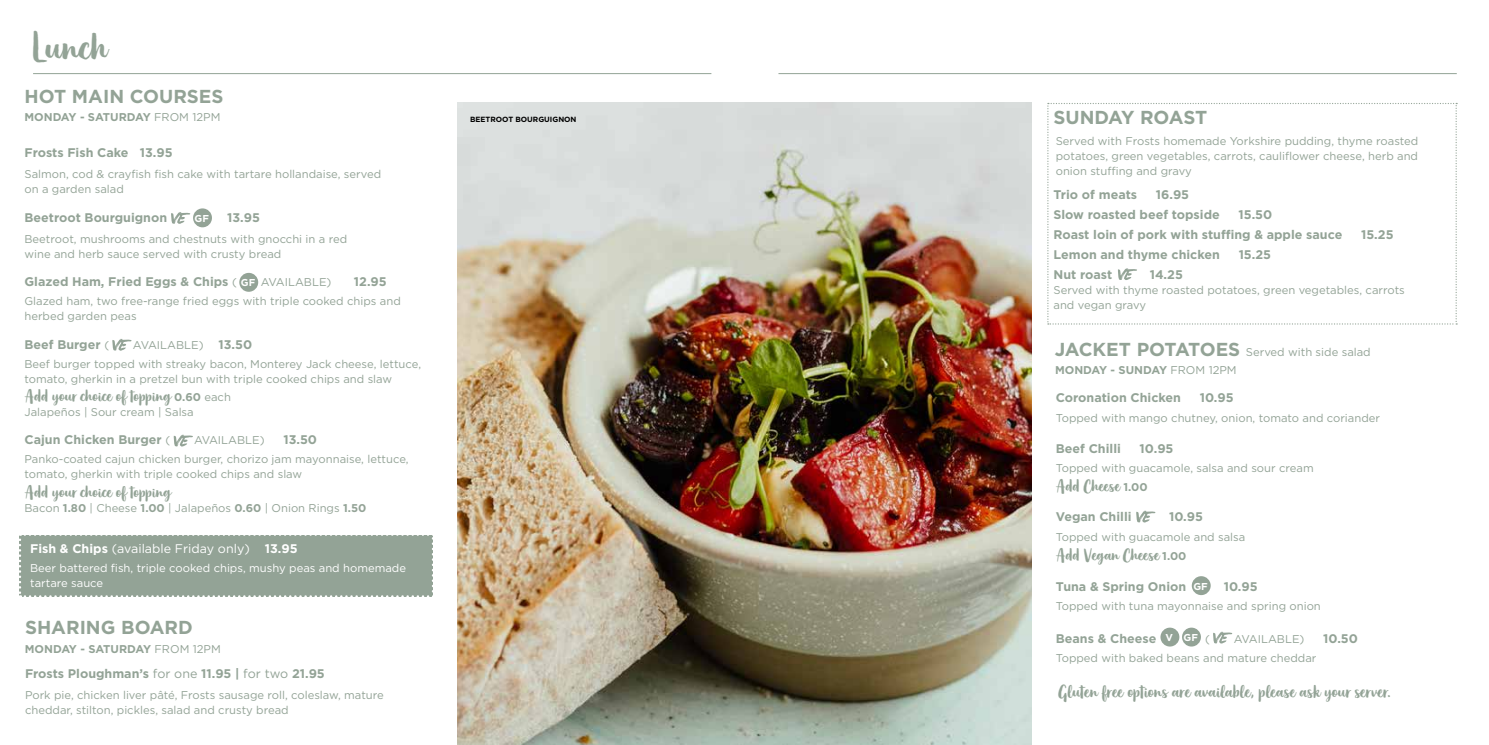
<style>
.page{position:relative;width:1489px;height:745px;background:#fff}
.page>*{position:absolute;margin:0;border:0;box-sizing:border-box;transform-origin:0 0}
.t1{font:40px "Organika Script";color:#93a396}
.t2{font:18.75px "Organika Script";color:#93a396}
.t3{font:700 18.75px "Gotham";color:#93a396}
.t4{font:17.5px "Organika Script";color:#93a396}
.t5{font:700 12.5px/20px "Gotham";color:#93a396}
.t6{font:12.5px "Gotham";color:#fff}
.t7{font:11.25px/15px "Gotham";color:#93a396}
.t8{font:700 11.25px "Gotham";color:#93a396}
.t9{font:11.25px/15px "Gotham";color:#fff}
.t10{font:700 10px "Gotham";color:#fff}
.t11{font:700 7.5px "Gotham";color:#000}
.s1{font-weight:400}
.s2{font-weight:400;font-size:11.25px}
.s3{font-weight:700;font-size:12.5px}
.s4{font-family:"Gotham";font-weight:700;font-size:11.25px}
.s5{font-family:"Gotham";font-size:11.25px}
.s6{font-weight:700}
.s7{font-weight:700;font-size:18.75px}
</style>
<div class="page">
<img style="left:457px;top:103px;width:574px;height:641px">
<hr style="left:33px;top:73px;width:678px;height:1px;background:#93a396">
<svg style="left:174px;top:434px;width:19px;height:12px"></svg>
<div style="left:239px;top:273px;width:19px;height:18px;background:#93a396;border-radius:50%"></div>
<hr style="left:778px;top:73px;width:678px;height:1px;background:#93a396">
<svg style="left:1136px;top:510px;width:19px;height:12px"></svg>
<div style="left:1160px;top:627px;width:19px;height:19px;background:#93a396;border-radius:50%"></div>
<div style="left:1181px;top:627px;width:19px;height:19px;background:#93a396;border-radius:50%"></div>
<div style="left:1191px;top:575px;width:19px;height:19px;background:#93a396;border-radius:50%"></div>
<svg style="left:1213px;top:631px;width:19px;height:12px"></svg>
<div style="left:19px;top:535px;width:414px;height:62px;background:#93a396"></div>
<svg style="left:1047px;top:103px;width:409px;height:221px"></svg>
<svg style="left:112px;top:339px;width:20px;height:11px"></svg>
<svg style="left:171px;top:212px;width:19px;height:12px"></svg>
<div style="left:193px;top:208px;width:19px;height:19px;background:#93a396;border-radius:50%"></div>
<h1 class="t1" style="left:31px;top:23px;width:77px">Lunch</h1>
<h2 class="t3" style="left:24px;top:83px;width:200px">HOT MAIN COURSES</h2>
<p class="t8" style="left:24px;top:109px;width:197px">MONDAY - SATURDAY <span class="s1">FROM 12PM</span></p>
<p class="t5" style="left:24px;top:142px;width:150px">Frosts Fish Cake 13.95</p>
<p class="t7" style="left:24px;top:166px;width:358px">Salmon, cod &amp; crayfish fish cake with tartare hollandaise, served on a garden salad</p>
<p class="t5" style="left:24px;top:207px;width:144px">Beetroot Bourguignon</p>
<p class="t5" style="left:227px;top:207px;width:34px">13.95</p>
<p class="t7" style="left:24px;top:231px;width:324px">Beetroot, mushrooms and chestnuts with gnocchi in a red wine and herb sauce served with crusty bread</p>
<p class="t5" style="left:24px;top:271px;width:214px">Glazed Ham, Fried Eggs &amp; Chips <span class="s2">(</span></p>
<p class="t7" style="left:261px;top:274px;width:72px">AVAILABLE)</p>
<p class="t5" style="left:354px;top:271px;width:34px">12.95</p>
<p class="t7" style="left:24px;top:293px;width:378px">Glazed ham, two free-range fried eggs with triple cooked chips and herbed garden peas</p>
<p class="t5" style="left:24px;top:334px;width:86px">Beef Burger <span class="s2">(</span></p>
<p class="t10" style="left:195px;top:211px;width:16px">GF</p>
<p class="t10" style="left:241px;top:276px;width:16px">GF</p>
<p class="t7" style="left:24px;top:334px;width:398px;line-height:19px;text-indent:108px">AVAILABLE) <span class="s3">13.50<br></span>Beef burger topped with streaky bacon, Monterey Jack cheese, lettuce,</p>
<p class="t7" style="left:24px;top:370px;width:369px">tomato, gherkin in a pretzel bun with triple cooked chips and slaw</p>
<h3 class="t4" style="left:24px;top:385px;width:208px">Add your choice of topping <span class="s4">0.60</span> <span class="s5">each</span></h3>
<p class="t7" style="left:24px;top:404px;width:171px">Jalapeños | Sour cream | Salsa</p>
<p class="t5" style="left:24px;top:429px;width:147px">Cajun Chicken Burger <span class="s2">(</span></p>
<p class="t7" style="left:194px;top:432px;width:72px">AVAILABLE)</p>
<p class="t5" style="left:283px;top:429px;width:35px">13.50</p>
<p class="t7" style="left:24px;top:451px;width:385px">Panko-coated cajun chicken burger, chorizo jam mayonnaise, lettuce, tomato, gherkin with triple cooked chips and slaw</p>
<h3 class="t4" style="left:24px;top:481px;width:147px">Add your choice of topping</h3>
<p class="t7" style="left:24px;top:500px;width:343px">Bacon <span class="s6">1.80</span> | Cheese <span class="s6">1.00</span> | Jalapeños <span class="s6">0.60</span> | Onion Rings <span class="s6">1.50</span></p>
<p class="t6" style="left:30px;top:540px;width:269px"><span class="s6">Fish &amp; Chips</span> (available Friday only) <span class="s6">13.95</span></p>
<p class="t9" style="left:30px;top:559px;width:377px">Beer battered fish, triple cooked chips, mushy peas and homemade tartare sauce</p>
<h2 class="t3" style="left:25px;top:614px;width:169px">SHARING BOARD</h2>
<p class="t8" style="left:25px;top:641px;width:197px">MONDAY - SATURDAY <span class="s1">FROM 12PM</span></p>
<p class="t5" style="left:25px;top:663px;width:301px">Frosts Ploughman’s <span class="s1">for one</span> 11.95 | <span class="s1">for two</span> 21.95</p>
<p class="t7" style="left:25px;top:686px;width:360px">Pork pie, chicken liver pâté, Frosts sausage roll, coleslaw, mature cheddar, stilton, pickles, salad and crusty bread</p>
<p class="t11" style="left:470px;top:114px;width:108px">BEETROOT BOURGUIGNON</p>
<h2 class="t3" style="left:1053px;top:105px;width:155px">SUNDAY ROAST</h2>
<p class="t7" style="left:1055px;top:133px;width:364px;text-align:justify">Served with Frosts homemade Yorkshire pudding, thyme roasted potatoes, green vegetables, carrots, cauliflower cheese, herb and onion stuffing and gravy</p>
<p class="t5" style="left:1053px;top:184px;width:85px">Trio of meats</p>
<p class="t5" style="left:1053px;top:184px;width:168px;text-indent:102px">16.95<br>Slow roasted beef topside</p>
<p class="t5" style="left:1053px;top:204px;width:290px;text-indent:185px">15.50<br>Roast loin of pork with stuffing &amp; apple sauce</p>
<p class="t5" style="left:1360px;top:224px;width:34px">15.25</p>
<p class="t5" style="left:1053px;top:244px;width:168px">Lemon and thyme chicken</p>
<p class="t5" style="left:1238px;top:244px;width:34px">15.25</p>
<p class="t5" style="left:1053px;top:264px;width:60px">Nut roast</p>
<p class="t5" style="left:1149px;top:264px;width:35px">14.25</p>
<p class="t7" style="left:1053px;top:282px;width:353px">Served with thyme roasted potatoes, green vegetables, carrots and vegan gravy</p>
<p class="t7" style="left:1054px;top:344px;width:317px"><span class="s7">JACKET POTATOES</span> Served with side salad</p>
<p class="t8" style="left:1054px;top:362px;width:183px">MONDAY - SUNDAY <span class="s1">FROM 12PM</span></p>
<p class="t5" style="left:1055px;top:387px;width:127px">Coronation Chicken</p>
<p class="t5" style="left:1199px;top:387px;width:35px">10.95</p>
<p class="t7" style="left:1055px;top:409px;width:326px">Topped with mango chutney, onion, tomato and coriander</p>
<p class="t5" style="left:1055px;top:438px;width:66px">Beef Chilli</p>
<p class="t5" style="left:1139px;top:438px;width:35px">10.95</p>
<p class="t7" style="left:1055px;top:460px;width:259px">Topped with guacamole, salsa and sour cream</p>
<h3 class="t4" style="left:1055px;top:475px;width:93px">Add Cheese <span class="s4">1.00</span></h3>
<p class="t5" style="left:1055px;top:506px;width:77px">Vegan Chilli</p>
<p class="t5" style="left:1168px;top:506px;width:35px">10.95</p>
<p class="t7" style="left:1055px;top:529px;width:191px">Topped with guacamole and salsa</p>
<h3 class="t4" style="left:1055px;top:544px;width:132px">Add Vegan Cheese <span class="s4">1.00</span></h3>
<p class="t5" style="left:1055px;top:575px;width:132px">Tuna &amp; Spring Onion</p>
<p class="t5" style="left:1223px;top:575px;width:35px">10.95</p>
<p class="t7" style="left:1055px;top:597px;width:266px">Topped with tuna mayonnaise and spring onion</p>
<p class="t5" style="left:1055px;top:627px;width:102px">Beans &amp; Cheese</p>
<p class="t7" style="left:1205px;top:630px;width:6px">(</p>
<p class="t7" style="left:1233px;top:630px;width:72px">AVAILABLE)</p>
<p class="t5" style="left:1323px;top:627px;width:36px">10.50</p>
<p class="t7" style="left:1055px;top:649px;width:262px">Topped with baked beans and mature cheddar</p>
<p class="t10" style="left:1193px;top:579px;width:16px">GF</p>
<p class="t10" style="left:1165px;top:630px;width:34px">V GF</p>
<h2 class="t2" style="left:1057px;top:679px;width:334px">Gluten free options are available, please ask your server.</h2>
</div>
